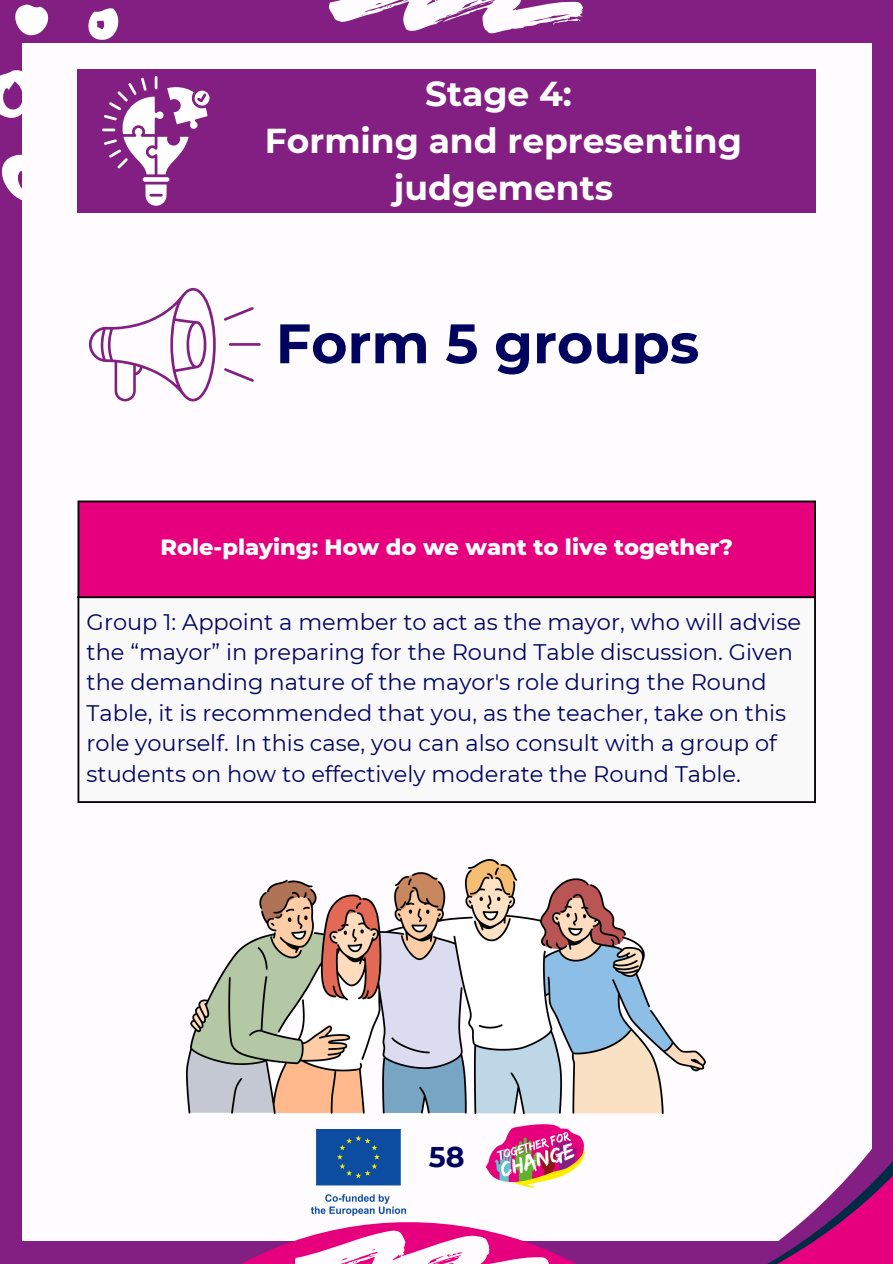
<style>
.page{position:relative;width:893px;height:1264px;background:#fff}
.page>*{position:absolute;margin:0;border:0;box-sizing:border-box;transform-origin:0 0}
.t1{font:700 55.5px "Montserrat";color:#01045f}
.t2{font:700 34.5px/47.2px "Montserrat";color:#fff;text-align:center}
.t3{font:700 28.5px "Montserrat";color:#01045f}
.t4{font:22.5px/30.3px "Montserrat";color:#01045f}
.t5{font:800 22.5px "Montserrat";color:#fff}
</style>
<div class="page">
<div style="left:0;top:0;width:892px;height:1263px;background:#831f82"></div>
<svg style="left:15px;top:4px;width:34px;height:32px"></svg>
<svg style="left:88px;top:8px;width:31px;height:32px"></svg>
<svg style="left:0;top:64px;width:23px;height:71px"></svg>
<svg style="left:1px;top:152px;width:22px;height:50px"></svg>
<div style="left:23px;top:43px;width:848px;height:1197px;background:#fefcff"></div>
<svg style="left:195px;top:1113px;width:422px;height:150px"></svg>
<svg style="left:329px;top:0;width:253px;height:34px"></svg>
<svg style="left:295px;top:1230px;width:253px;height:33px;background:#f188c3"></svg>
<svg style="left:617px;top:1063px;width:275px;height:200px"></svg>
<div style="left:77px;top:69px;width:738px;height:143px;background:#831f82"></div>
<svg style="left:102px;top:76px;width:108px;height:130px"></svg>
<img style="left:186px;top:859px;width:519px;height:254px">
<svg style="left:89px;top:288px;width:127px;height:113px"></svg>
<hr style="left:229px;top:343px;width:32px;height:3px;background:#831f82">
<svg style="left:224px;top:307px;width:30px;height:14px"></svg>
<svg style="left:224px;top:368px;width:30px;height:14px"></svg>
<div style="left:78px;top:501px;width:737px;height:96px;background:#e6007e"></div>
<div style="left:78px;top:597px;width:737px;height:205px;background:#f9f9f9"></div>
<hr style="left:77px;top:502px;width:2px;height:299px;background:#000">
<hr style="left:814px;top:502px;width:1px;height:299px;background:#000">
<hr style="left:77px;top:500px;width:738px;height:2px;background:#000">
<hr style="left:77px;top:596px;width:738px;height:2px;background:#000">
<hr style="left:77px;top:801px;width:738px;height:2px;background:#000">
<p class="t2" style="left:425px;top:70px;width:148px">Stage 4:</p>
<p class="t2" style="left:265px;top:117px;width:478px">Forming and representing judgements</p>
<p class="t1" style="left:275px;top:309px;width:425px">Form 5 groups</p>
<p class="t5" style="left:160px;top:533px;width:574px">Role-playing: How do we want to live together?</p>
<p class="t4" style="left:87px;top:606px;width:715px">Group 1: Appoint a member to act as the mayor, who will advise the “mayor” in preparing for the Round Table discussion. Given the demanding nature of the mayor's role during the Round Table, it is recommended that you, as the teacher, take on this role yourself. In this case, you can also consult with a group of students on how to effectively moderate the Round Table.</p>
<p class="t3" style="left:429px;top:1139px;width:37px">58</p>
</div>
